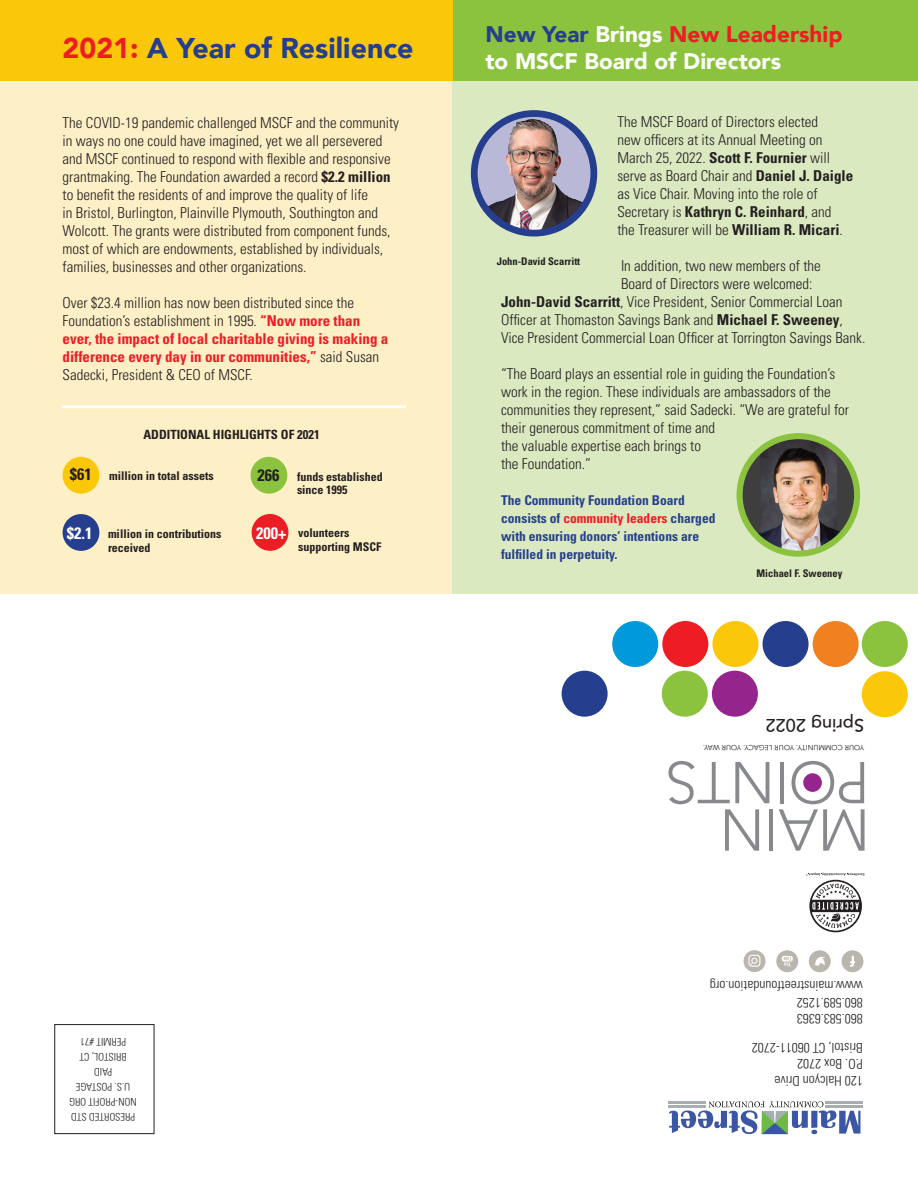
<style>
.page{position:relative;width:918px;height:1188px;background:#fff}
.page>*{position:absolute;margin:0;border:0;box-sizing:border-box;transform-origin:0 0}
.t1{font:300 58.35px "Avenir";letter-spacing:-.015em;color:#87898c}
.t2{font:900 28.5px "Avenir";color:#253f8e}
.t3{font:900 22.5px "Avenir";color:#ee1d23}
.t4{font:900 22.5px "Avenir";color:#fff}
.t5{font:500 18px "Avenir";color:#231f20}
.t6{font:700 condensed 16.5px "Univers";color:#fff}
.t7{font:700 condensed 16.5px "Univers";color:#231f20}
.t8{font:300 condensed 15px/18px "Univers";color:#231f20}
.t9{font:700 condensed 13.5px "Univers";color:#253f8e}
.t10{font:300 condensed 13.5px "Univers";color:#231f20}
.t11{font:700 condensed 12.75px "Univers";color:#231f20}
.t12{font:700 condensed 12px/13.5px "Univers";color:#231f20}
.t13{font:300 condensed 10.5px "Univers";color:#231f20}
.t14{font:700 condensed 10.5px "Univers";color:#231f20}
.t15{font:7.35px "Avenir";color:#231f20}
.s1{color:#ee1d23}
.s2{color:#253f8e}
.s3{color:#fff}
.s4{font-weight:700}
.s5{font-weight:700;color:#ee1d23}
</style>
<div class="page">
<div style="left:0;top:0;width:453px;height:594px;background:#fdefc6"></div>
<div style="left:453px;top:0;width:465px;height:594px;background:#dae9c0"></div>
<div style="left:825px;top:1101px;width:38px;height:7px;background:#a6aeb0"></div>
<hr style="left:825px;top:1104px;width:38px;height:1px;background:#fff">
<svg style="left:669px;top:1101px;width:191px;height:33px"></svg>
<hr style="left:669px;top:1104px;width:37px;height:1px;background:#fff">
<svg style="left:806px;top:873px;width:58px;height:59px"></svg>
<div style="left:54px;top:1024px;width:100px;height:110px;border:1px solid #231f20"></div>
<div style="left:862px;top:621px;width:46px;height:46px;background:#8cc33e;border-radius:50%"></div>
<div style="left:813px;top:621px;width:46px;height:46px;background:#f08020;border-radius:50%"></div>
<div style="left:763px;top:621px;width:46px;height:46px;background:#253f8e;border-radius:50%"></div>
<div style="left:712px;top:621px;width:46px;height:46px;background:#fbc809;border-radius:50%"></div>
<div style="left:662px;top:621px;width:46px;height:46px;background:#ee1d23;border-radius:50%"></div>
<div style="left:612px;top:621px;width:46px;height:46px;background:#0099da;border-radius:50%"></div>
<div style="left:862px;top:671px;width:46px;height:46px;background:#fbc809;border-radius:50%"></div>
<div style="left:712px;top:671px;width:46px;height:46px;background:#95248c;border-radius:50%"></div>
<div style="left:662px;top:671px;width:46px;height:46px;background:#8cc33e;border-radius:50%"></div>
<div style="left:562px;top:671px;width:46px;height:46px;background:#253f8e;border-radius:50%"></div>
<div style="left:803px;top:773px;width:19px;height:19px;background:#95248c;border-radius:50%"></div>
<div style="left:438px;top:0;width:480px;height:81px;background:#8cc33e"></div>
<div style="left:0;top:0;width:453px;height:81px;background:#fbc809"></div>
<svg style="left:842px;top:950px;width:21px;height:22px"></svg>
<svg style="left:809px;top:950px;width:22px;height:22px"></svg>
<svg style="left:776px;top:950px;width:22px;height:22px"></svg>
<div style="left:744px;top:950px;width:21px;height:22px;background:#bab6ad;border-radius:50%"></div>
<svg style="left:748px;top:955px;width:12px;height:12px"></svg>
<img style="left:474px;top:114px;width:120px;height:119px;border-radius:60px">
<div style="left:471px;top:110px;width:126px;height:127px;border:7px solid #253f8e;border-radius:50%"></div>
<svg style="left:740px;top:436px;width:117px;height:118px;background:#4a533e"></svg>
<img style="left:760px;top:439px;width:77px;height:112px">
<div style="left:737px;top:433px;width:123px;height:124px;border:6px solid #8cc33e;border-radius:50%"></div>
<div style="left:63px;top:514px;width:36px;height:37px;background:#253f8e;border-radius:50%"></div>
<div style="left:63px;top:457px;width:36px;height:37px;background:#fbc809;border-radius:50%"></div>
<div style="left:252px;top:514px;width:36px;height:37px;background:#ee1d23;border-radius:50%"></div>
<div style="left:251px;top:457px;width:36px;height:37px;background:#8cc33e;border-radius:50%"></div>
<hr style="left:62px;top:405px;width:344px;height:3px;background:#fff">
<svg style="left:837px;top:530px;width:3px;height:5px"></svg>
<p class="t2" style="left:63px;top:23px;width:352px"><span class="s1">2021:</span> A Year of Resilience</p>
<p class="t3" style="left:485px;top:15px;width:359px"><span class="s2">New Year</span> <span class="s3">Brings</span> New Leadership</p>
<p class="t4" style="left:485px;top:42px;width:297px">to MSCF Board of Directors</p>
<p class="t8" style="left:63px;top:114px;width:338px">The COVID-19 pandemic challenged MSCF and the community in ways no one could have imagined, yet we all persevered and MSCF continued to respond with flexible and responsive grantmaking. The Foundation awarded a record <span class="s4">$2.2 million </span>to benefit the residents of and improve the quality of life<br>in Bristol, Burlington, Plainville Plymouth, Southington and Wolcott. The grants were distributed from component funds, most of which are endowments, established by individuals, families, businesses and other organizations.</p>
<p class="t8" style="left:63px;top:294px;width:327px">Over $23.4 million has now been distributed since the Foundation’s establishment in 1995. <span class="s5">“Now more than ever, the impact of local charitable giving is making a difference every day in our communities,”</span> said Susan Sadecki, President &amp; CEO of MSCF.</p>
<p class="t7" style="left:70px;top:464px;width:23px">$61</p>
<p class="t6" style="left:67px;top:523px;width:27px">$2.1</p>
<p class="t11" style="left:143px;top:426px;width:178px">ADDITIONAL HIGHLIGHTS OF 2021</p>
<p class="t12" style="left:109px;top:469px;width:106px">million in total assets</p>
<p class="t12" style="left:108px;top:527px;width:115px">million in contributions received</p>
<p class="t7" style="left:257px;top:465px;width:23px">266</p>
<p class="t12" style="left:297px;top:470px;width:87px">funds established since 1995</p>
<p class="t6" style="left:256px;top:523px;width:32px">200+</p>
<p class="t12" style="left:298px;top:526px;width:85px">volunteers supporting MSCF</p>
<p class="t13" style="left:126px;top:1048px;width:48px;rotate:-180deg">PERMIT #71</p>
<p class="t13" style="left:127px;top:1063px;width:49px;rotate:-180deg">BRISTOL, CT</p>
<p class="t13" style="left:112px;top:1078px;width:20px;rotate:-180deg">PAID</p>
<p class="t13" style="left:130px;top:1093px;width:56px;rotate:-180deg">U.S. POSTAGE</p>
<p class="t13" style="left:137px;top:1108px;width:69px;rotate:-180deg">NON-PROFIT ORG</p>
<p class="t13" style="left:135px;top:1123px;width:66px;rotate:-180deg">PRESORTED STD</p>
<p class="t8" style="left:617px;top:113px;width:202px">The MSCF Board of Directors elected</p>
<p class="t8" style="left:617px;top:131px;width:206px">new officers at its Annual Meeting on</p>
<p class="t8" style="left:617px;top:149px;width:214px">March 25, 2022. <span class="s4">Scott F. Fournier</span> will</p>
<p class="t8" style="left:617px;top:167px;width:237px">serve as Board Chair and <span class="s4">Daniel J. Daigle</span></p>
<p class="t8" style="left:617px;top:185px;width:216px">as Vice Chair. Moving into the role of<br>Secretary is <span class="s4">Kathryn C. Reinhard</span>, and</p>
<p class="t8" style="left:617px;top:221px;width:227px">the Treasurer will be <span class="s4">William R. Micari</span>.</p>
<p class="t8" style="left:621px;top:257px;width:201px">In addition, two new members of the</p>
<p class="t8" style="left:621px;top:275px;width:193px">Board of Directors were welcomed:</p>
<p class="t8" style="left:501px;top:293px;width:343px"><span class="s4">John-David Scarritt</span>, Vice President, Senior Commercial Loan<br>Officer at Thomaston Savings Bank and <span class="s4">Michael F. Sweeney</span>,</p>
<p class="t8" style="left:501px;top:329px;width:366px">Vice President Commercial Loan Officer at Torrington Savings Bank.</p>
<p class="t8" style="left:501px;top:365px;width:349px">“The Board plays an essential role in guiding the Foundation’s work in the region. These individuals are ambassadors of the communities they represent,” said Sadecki. “We are grateful for their generous commitment of time and</p>
<p class="t8" style="left:501px;top:437px;width:201px">the valuable expertise each brings to</p>
<p class="t8" style="left:501px;top:455px;width:91px">the Foundation.”</p>
<p class="t9" style="left:501px;top:492px;width:185px">The Community Foundation Board</p>
<p class="t9" style="left:501px;top:510px;width:216px">consists of <span class="s1">community leaders</span> charged</p>
<p class="t9" style="left:501px;top:528px;width:199px">with ensuring donors’ intentions are</p>
<p class="t9" style="left:501px;top:546px;width:118px">fulfilled in perpetuity.</p>
<p class="t14" style="left:497px;top:255px;width:85px">John-David Scarritt</p>
<p class="t14" style="left:757px;top:567px;width:87px">Michael F. Sweeney</p>
<p class="t5" style="left:864px;top:740px;width:100px;rotate:-180deg">Spring 2022</p>
<p class="t15" style="left:864px;top:752px;width:163px;rotate:-180deg">YOUR COMMUNITY. YOUR LEGACY. YOUR WAY.</p>
<p class="t1" style="left:870px;top:817px;width:206px;rotate:-180deg">POINTS</p>
<p class="t1" style="left:870px;top:864px;width:152px;rotate:-180deg">MAIN</p>
<p class="t10" style="left:863px;top:994px;width:155px;rotate:-180deg">www.mainstreetfoundation.org</p>
<p class="t10" style="left:863px;top:1011px;width:67px;rotate:-180deg">860.589.1252</p>
<p class="t10" style="left:863px;top:1027px;width:67px;rotate:-180deg">860.583.6363</p>
<p class="t10" style="left:863px;top:1056px;width:112px;rotate:-180deg">Bristol, CT 06011-2702</p>
<p class="t10" style="left:863px;top:1072px;width:67px;rotate:-180deg">P.O. Box 2702</p>
<p class="t10" style="left:863px;top:1089px;width:90px;rotate:-180deg">120 Halcyon Drive</p>
</div>
